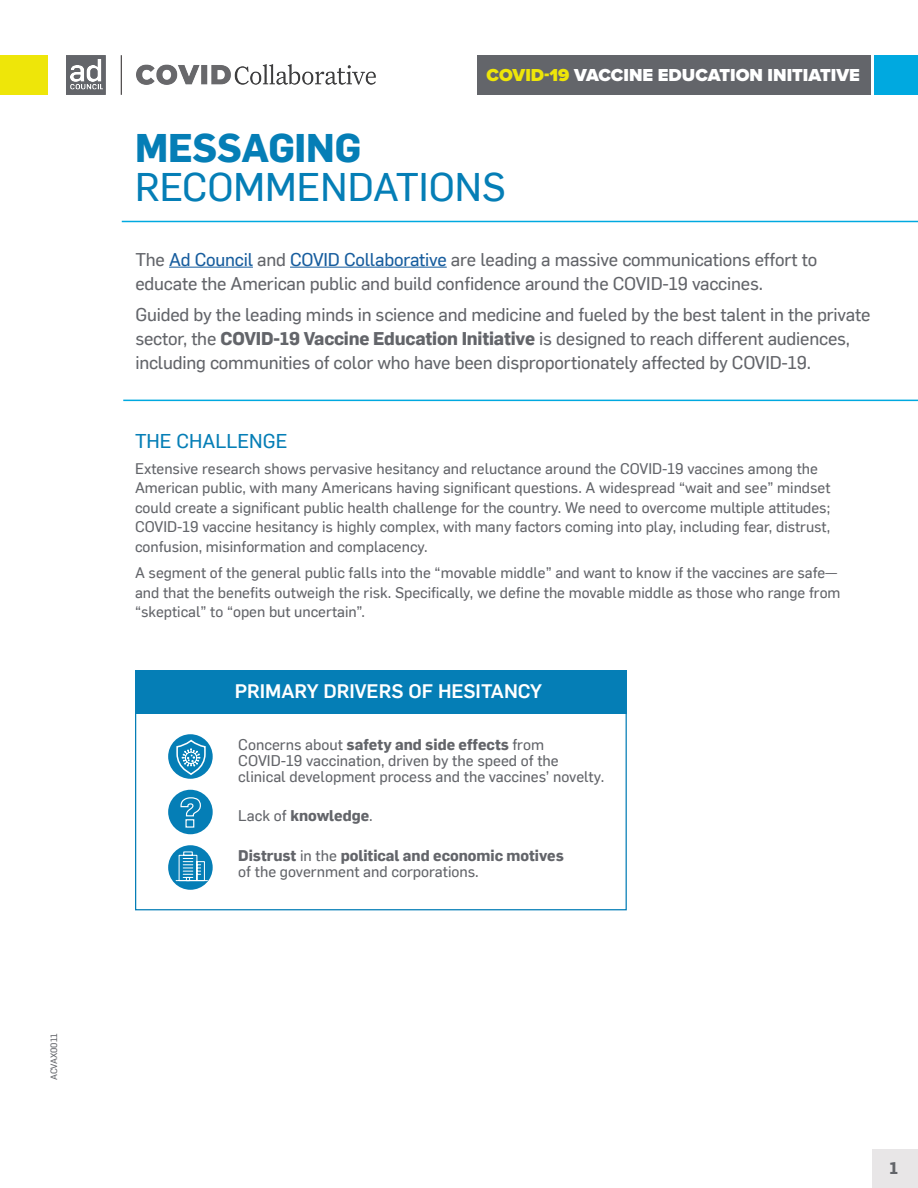
<style>
.page{position:relative;width:918px;height:1188px;background:#fff}
.page>*{position:absolute;margin:0;border:0;box-sizing:border-box;transform-origin:0 0}
.t1{font:39px "Flama Basic";color:#057eb6}
.t2{font:700 39px "Flama";letter-spacing:-.005em;color:#057eb6}
.t3{font:500 19.5px "Flama";color:#fff}
.t4{font:19.5px "Flama Basic";color:#057eb6}
.Intro_paragraph{font:18px/24px "Flama Basic";letter-spacing:-.01em;color:#63656a}
.t5{font:900 18px "Proxima Nova";color:#fff}
.t6{font:700 16.5px "Flama";color:#626469}
.text{font:15.15px/16.4px "Flama Basic";color:#63656a}
.text-2{font:700 15.15px "Flama";color:#63656a}
.text-3{font:15px/19.5px "Flama Basic";color:#63656a}
.t7{font:9px "Flama Basic";color:#63656a}
.s1{color:#eee609}
.s2{color:#175d9e}
.s3{font-family:"Flama";font-weight:700}
.s4{font-family:"Flama Basic";font-weight:400}
</style>
<div class="page">
<hr style="left:122px;top:221px;width:796px;height:1px;background:#00a9e0">
<img style="left:137px;top:65px;width:238px;height:20px">
<hr style="left:121px;top:55px;width:1px;height:40px;background:#231f20">
<div style="left:0;top:55px;width:48px;height:40px;background:#eee609"></div>
<div style="left:477px;top:55px;width:393px;height:40px;background:#63656a"></div>
<div style="left:874px;top:55px;width:44px;height:40px;background:#00a9e0"></div>
<div style="left:872px;top:1149px;width:46px;height:39px;background:#e8e6e7"></div>
<hr style="left:123px;top:400px;width:795px;height:1px;background:#00a9e0">
<hr style="left:169px;top:267px;width:84px;height:1px;background:#175d9e">
<hr style="left:290px;top:267px;width:157px;height:1px;background:#175d9e">
<svg style="left:66px;top:55px;width:40px;height:40px"></svg>
<div style="left:135px;top:671px;width:491px;height:43px;background:#057eb6"></div>
<div style="left:135px;top:685px;width:492px;height:225px;border:1px solid #057eb6"></div>
<svg style="left:168px;top:734px;width:45px;height:45px"></svg>
<svg style="left:176px;top:738px;width:31px;height:38px"></svg>
<div style="left:168px;top:790px;width:45px;height:44px;background:#057eb6;border-radius:50%"></div>
<svg style="left:180px;top:797px;width:21px;height:31px"></svg>
<div style="left:168px;top:845px;width:45px;height:45px;background:#057eb6;border-radius:50%"></div>
<svg style="left:175px;top:851px;width:33px;height:31px"></svg>
<p class="t7" style="left:48px;top:1080px;width:48px;rotate:-90deg">ACVAX0011</p>
<p class="t5" style="left:487px;top:62px;width:375px"><span class="s1">COVID-19</span> VACCINE EDUCATION INITIATIVE</p>
<h1 class="t2" style="left:135px;top:119px;width:228px">MESSAGING</h1>
<h1 class="t1" style="left:135px;top:159px;width:372px">RECOMMENDATIONS</h1>
<p class="Intro_paragraph" style="left:135px;top:246px;width:683px">The <span class="s2">Ad Council</span> and <span class="s2">COVID Collaborative</span> are leading a massive communications effort to educate the American public and build confidence around the COVID-19 vaccines.</p>
<p class="Intro_paragraph" style="left:135px;top:301px;width:736px">Guided by the leading minds in science and medicine and fueled by the best talent in the private sector, the <span class="s3">COVID-19 Vaccine Education Initiative</span> is designed to reach different audiences, including communities of color who have been disproportionately affected by COVID-19.</p>
<p class="t4" style="left:135px;top:427px;width:154px">THE CHALLENGE</p>
<p class="text-3" style="left:135px;top:458px;width:697px">Extensive research shows pervasive hesitancy and reluctance around the COVID-19 vaccines among the American public, with many Americans having significant questions. A widespread “wait and see” mindset could create a significant public health challenge for the country. We need to overcome multiple attitudes; COVID-19 vaccine hesitancy is highly complex, with many factors coming into play, including fear, distrust, confusion, misinformation and complacency.</p>
<p class="text-3" style="left:135px;top:562px;width:707px">A segment of the general public falls into the “movable middle” and want to know if the vaccines are safe— and that the benefits outweigh the risk. Specifically, we define the movable middle as those who range from “skeptical” to “open but uncertain”.</p>
<p class="t3" style="left:235px;top:677px;width:309px">PRIMARY DRIVERS OF HESITANCY</p>
<p class="text" style="left:238px;top:735px;width:367px">Concerns about <span class="s3">safety and side effects</span> from<br>COVID-19 vaccination, driven by the speed of the clinical development process and the vaccines’ novelty.</p>
<p class="text-2" style="left:238px;top:805px;width:136px"><span class="s4">Lack of</span> knowledge<span class="s4">.</span></p>
<p class="text" style="left:238px;top:846px;width:327px"><span class="s3">Distrust</span> in the <span class="s3">political and economic motives </span>of the government and corporations.</p>
<p class="t6" style="left:889px;top:1156px;width:10px">1</p>
</div>
